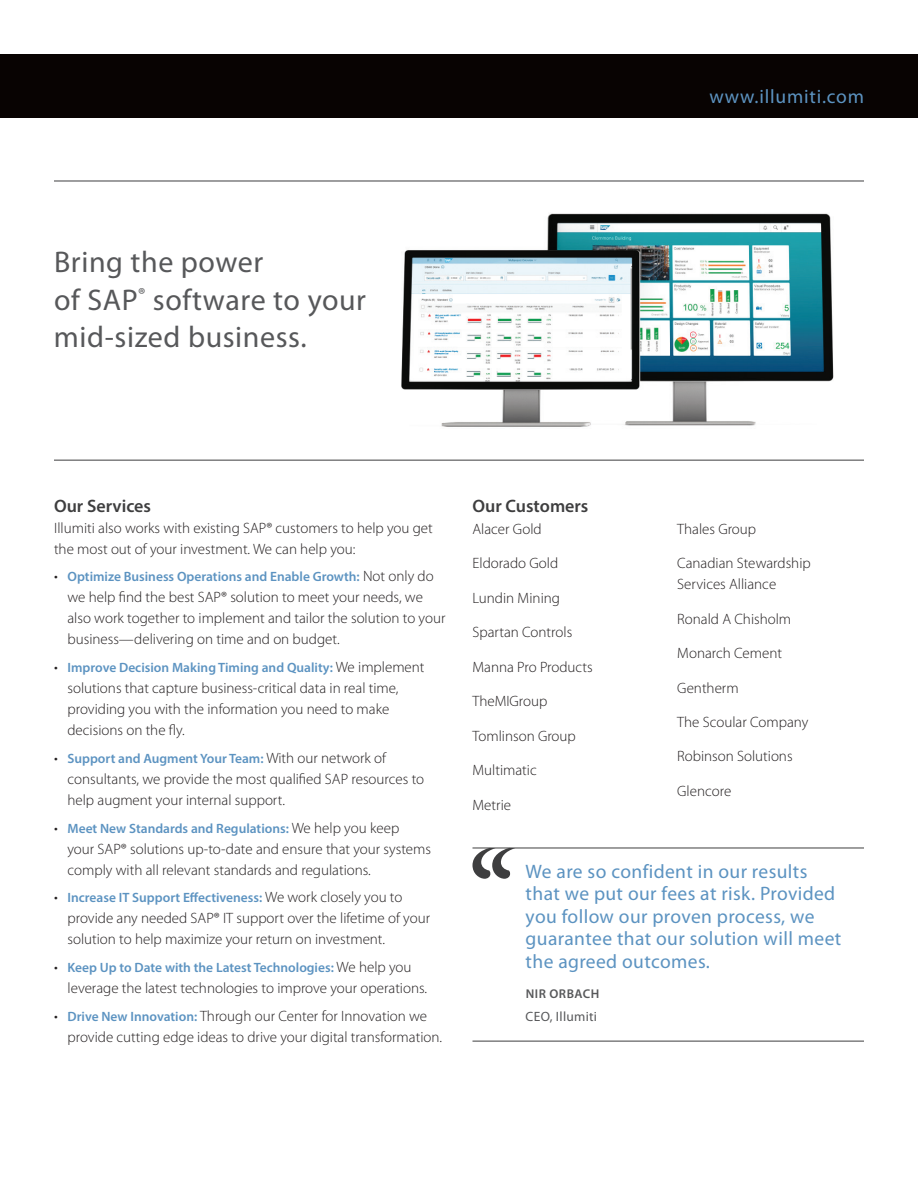
<style>
.page{position:relative;width:918px;height:1188px;background:#fff}
.page>*{position:absolute;margin:0;border:0;box-sizing:border-box;transform-origin:0 0}
.t1{font:30px/37.5px "Myriad Pro";letter-spacing:.02em;color:#57585a}
.t2{font:19.5px/22.5px "Myriad Pro";letter-spacing:.02em;color:#5c93c1}
.t3{font:19.5px "Myriad Pro";letter-spacing:.04em;color:#5c93c1}
.t4{font:600 18px "Myriad Pro";color:#3e3e3f}
.t5{font:300 15px/21px "Myriad Pro";color:#231f20}
.t6{font:600 13.5px "Myriad Pro";color:#5c93c1}
.t7{font:13.5px "Myriad Pro";letter-spacing:.02em;color:#57585a}
.t8{font:600 12.75px "Myriad Pro";letter-spacing:.04em;color:#57585a}
.s1{font-weight:300;font-size:15px;color:#231f20}
.s2{font-weight:600;font-size:13.5px;color:#5c93c1}
</style>
<div class="page">
<div style="left:0;top:54px;width:918px;height:63px;background:#080302"></div>
<hr style="left:54px;top:181px;width:810px;height:1px;background:#3e3e3f">
<hr style="left:54px;top:460px;width:810px;height:1px;background:#3e3e3f">
<hr style="left:472px;top:848px;width:392px;height:1px;background:#3e3e3f">
<hr style="left:472px;top:1041px;width:392px;height:1px;background:#3e3e3f">
<svg style="left:472px;top:848px;width:43px;height:31px"></svg>
<img style="left:401px;top:213px;width:432px;height:214px">
<p class="t1" style="left:54px;top:244px;width:314px">Bring the power<br>of SAP<sup>®</sup> software to your mid-sized business.</p>
<p class="t3" style="left:710px;top:86px;width:156px">www.illumiti.com</p>
<p class="t4" style="left:54px;top:494px;width:99px">Our Services</p>
<p class="t5" style="left:54px;top:517px;width:380px">Illumiti also works with existing SAP® customers to help you get the most out of your investment. We can help you:</p>
<p class="t6" style="left:54px;top:568px;width:381px"><span class="s1">•</span> Optimize Business Operations and Enable Growth: <span class="s1">Not only do</span></p>
<p class="t5" style="left:67px;top:587px;width:379px">we help find the best SAP® solution to meet your needs, we also work together to implement and tailor the solution to your business—delivering on time and on budget.</p>
<p class="t6" style="left:54px;top:659px;width:372px"><span class="s1">•</span> Improve Decision Making Timing and Quality: <span class="s1">We implement</span></p>
<p class="t5" style="left:68px;top:678px;width:333px">solutions that capture business-critical data in real time, providing you with the information you need to make decisions on the fly.</p>
<p class="t6" style="left:54px;top:750px;width:334px"><span class="s1">•</span> Support and Augment Your Team: <span class="s1">With our network of</span></p>
<p class="t5" style="left:68px;top:769px;width:358px">consultants, we provide the most qualified SAP resources to help augment your internal support.</p>
<p class="t6" style="left:54px;top:819px;width:347px"><span class="s1">•</span> Meet New Standards and Regulations: <span class="s1">We help you keep</span></p>
<p class="t5" style="left:68px;top:838px;width:365px">your SAP® solutions up-to-date and ensure that your systems comply with all relevant standards and regulations.</p>
<p class="t6" style="left:54px;top:889px;width:350px"><span class="s1">•</span> Increase IT Support Effectiveness: <span class="s1">We work closely you to</span></p>
<p class="t5" style="left:68px;top:908px;width:364px">provide any needed SAP® IT support over the lifetime of your solution to help maximize your return on investment.</p>
<p class="t6" style="left:54px;top:959px;width:359px"><span class="s1">•</span> Keep Up to Date with the Latest Technologies: <span class="s1">We help you</span></p>
<p class="t5" style="left:67px;top:978px;width:361px">leverage the latest technologies to improve your operations.</p>
<p class="t5" style="left:67px;top:1006px;width:376px;text-indent:-13px">• <span class="s2">Drive New Innovation:</span> Through our Center for Innovation we provide cutting edge ideas to drive your digital transformation.</p>
<p class="t4" style="left:472px;top:494px;width:117px">Our Customers</p>
<p class="t5" style="left:472px;top:519px;width:71px">Alacer Gold</p>
<p class="t5" style="left:472px;top:553px;width:87px">Eldorado Gold</p>
<p class="t5" style="left:472px;top:588px;width:89px">Lundin Mining</p>
<p class="t5" style="left:472px;top:622px;width:101px">Spartan Controls</p>
<p class="t5" style="left:472px;top:657px;width:122px">Manna Pro Products</p>
<p class="t5" style="left:472px;top:691px;width:76px">TheMIGroup</p>
<p class="t5" style="left:472px;top:726px;width:105px">Tomlinson Group</p>
<p class="t5" style="left:472px;top:760px;width:66px">Multimatic</p>
<p class="t5" style="left:472px;top:795px;width:40px">Metrie</p>
<p class="t5" style="left:677px;top:519px;width:80px">Thales Group</p>
<p class="t5" style="left:677px;top:553px;width:135px">Canadian Stewardship<br>Services Alliance</p>
<p class="t5" style="left:677px;top:608px;width:115px">Ronald A Chisholm</p>
<p class="t5" style="left:677px;top:643px;width:106px">Monarch Cement</p>
<p class="t5" style="left:677px;top:678px;width:63px">Gentherm</p>
<p class="t5" style="left:677px;top:712px;width:133px">The Scoular Company</p>
<p class="t5" style="left:677px;top:746px;width:117px">Robinson Solutions</p>
<p class="t5" style="left:677px;top:781px;width:56px">Glencore</p>
<p class="t2" style="left:526px;top:860px;width:317px">We are so confident in our results that we put our fees at risk. Provided you follow our proven process, we guarantee that our solution will meet the agreed outcomes.</p>
<p class="t8" style="left:526px;top:985px;width:75px">NIR ORBACH</p>
<p class="t7" style="left:526px;top:1009px;width:73px">CEO, Illumiti</p>
</div>
